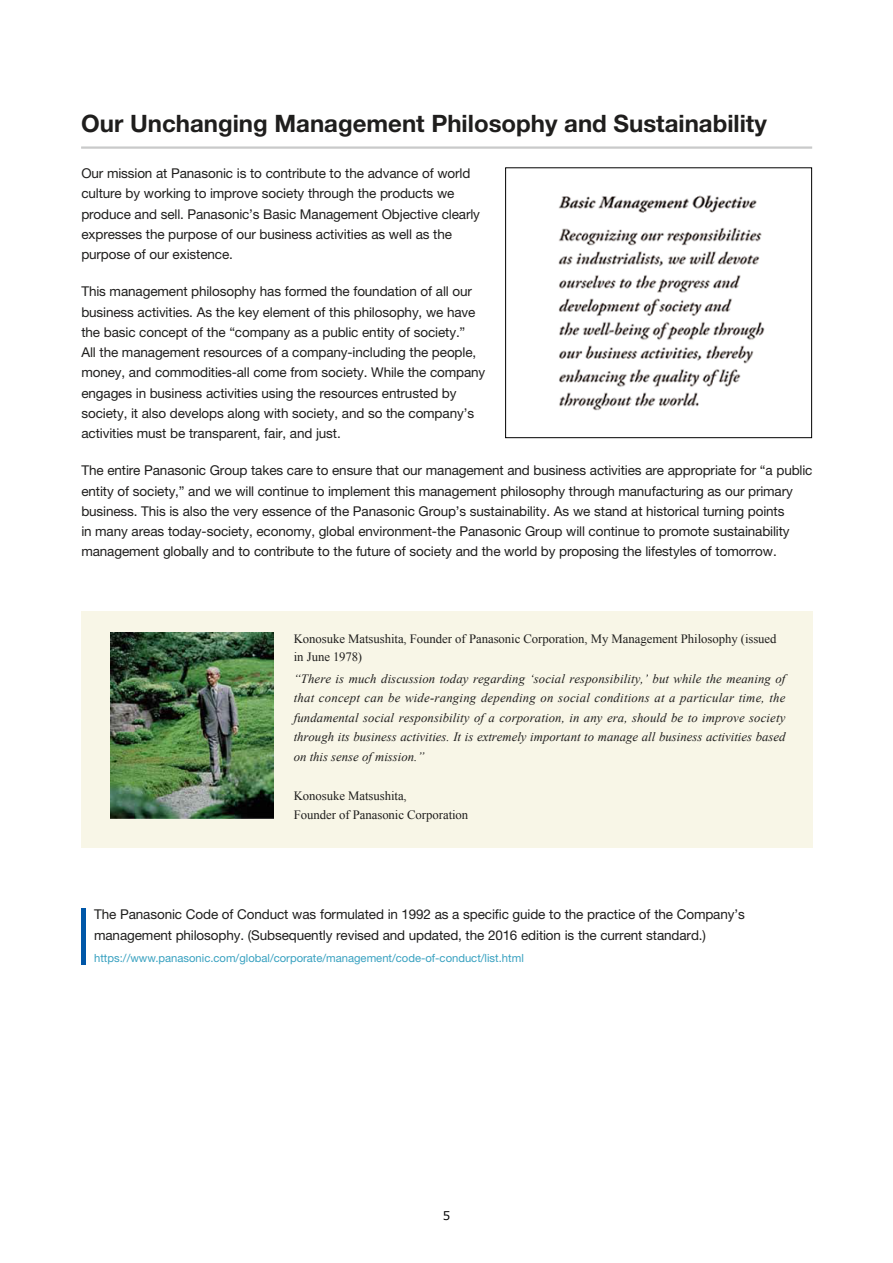
<style>
.page{position:relative;width:893px;height:1263px;background:#fff}
.page>*{position:absolute;margin:0;border:0;box-sizing:border-box;transform-origin:0 0}
.t1{font:700 24px "Helvetica Neue LT Std";color:#1f1e1d}
.t2{font:13.5px/20.2px "Helvetica Neue LT Std";letter-spacing:-.01em;color:#1f1e1d}
.t3{font:italic 12.75px/19.5px "Times New Roman";color:#1f1e1d;text-align:justify}
.t4{font:12.75px/18px "Times New Roman";letter-spacing:-.005em;color:#1f1e1d}
.t5{font:12px "Meiryo UI";color:#000}
.t6{font:11.25px "Helvetica Neue LT Std";color:#38a1c0}
</style>
<div class="page">
<hr style="left:81px;top:146px;width:731px;height:3px;background:#c9caca">
<div style="left:81px;top:909px;width:5px;height:56px;background:#0057a8"></div>
<img style="left:558px;top:195px;width:207px;height:216px">
<div style="left:505px;top:168px;width:307px;height:270px;border:1px solid #000"></div>
<div style="left:81px;top:611px;width:731px;height:236px;background:#f8f6e7"></div>
<img style="left:111px;top:633px;width:162px;height:185px">
<h1 class="t1" style="left:81px;top:109px;width:687px">Our Unchanging Management Philosophy and Sustainability</h1>
<p class="t2" style="left:81px;top:163px;width:400px">Our mission at Panasonic is to contribute to the advance of world culture by working to improve society through the products we produce and sell. Panasonic’s Basic Management Objective clearly expresses the purpose of our business activities as well as the purpose of our existence.</p>
<p class="t2" style="left:81px;top:281px;width:406px">This management philosophy has formed the foundation of all our business activities. As the key element of this philosophy, we have the basic concept of the “company as a public entity of society.”<br>All the management resources of a company-including the people, money, and commodities-all come from society. While the company engages in business activities using the resources entrusted by society, it also develops along with society, and so the company’s activities must be transparent, fair, and just.</p>
<p class="t2" style="left:81px;top:460px;width:733px">The entire Panasonic Group takes care to ensure that our management and business activities are appropriate for “a public entity of society,” and we will continue to implement this management philosophy through manufacturing as our primary business. This is also the very essence of the Panasonic Group’s sustainability. As we stand at historical turning points<br>in many areas today-society, economy, global environment-the Panasonic Group will continue to promote sustainability management globally and to contribute to the future of society and the world by proposing the lifestyles of tomorrow.</p>
<p class="t4" style="left:294px;top:630px;width:484px">Konosuke Matsushita, Founder of Panasonic Corporation, My Management Philosophy (issued in June 1978)</p>
<p class="t3" style="left:294px;top:669px;width:493px">“There is much discussion today regarding ‘social responsibility,’ but while the meaning of that concept can be wide-ranging depending on social conditions at a particular time, the fundamental social responsibility of a corporation, in any era, should be to improve society through its business activities. It is extremely important to manage all business activities based on this sense of mission.”</p>
<p class="t4" style="left:294px;top:786px;width:176px;line-height:19.5px">Konosuke Matsushita,<br>Founder of Panasonic Corporation</p>
<p class="t2" style="left:94px;top:904px;width:652px">The Panasonic Code of Conduct was formulated in 1992 as a specific guide to the practice of the Company’s management philosophy. (Subsequently revised and updated, the 2016 edition is the current standard.)</p>
<p class="t6" style="left:94px;top:951px;width:431px">https://www.panasonic.com/global/corporate/management/code-of-conduct/list.html</p>
<p class="t5" style="left:443px;top:1207px;width:9px">5</p>
</div>
